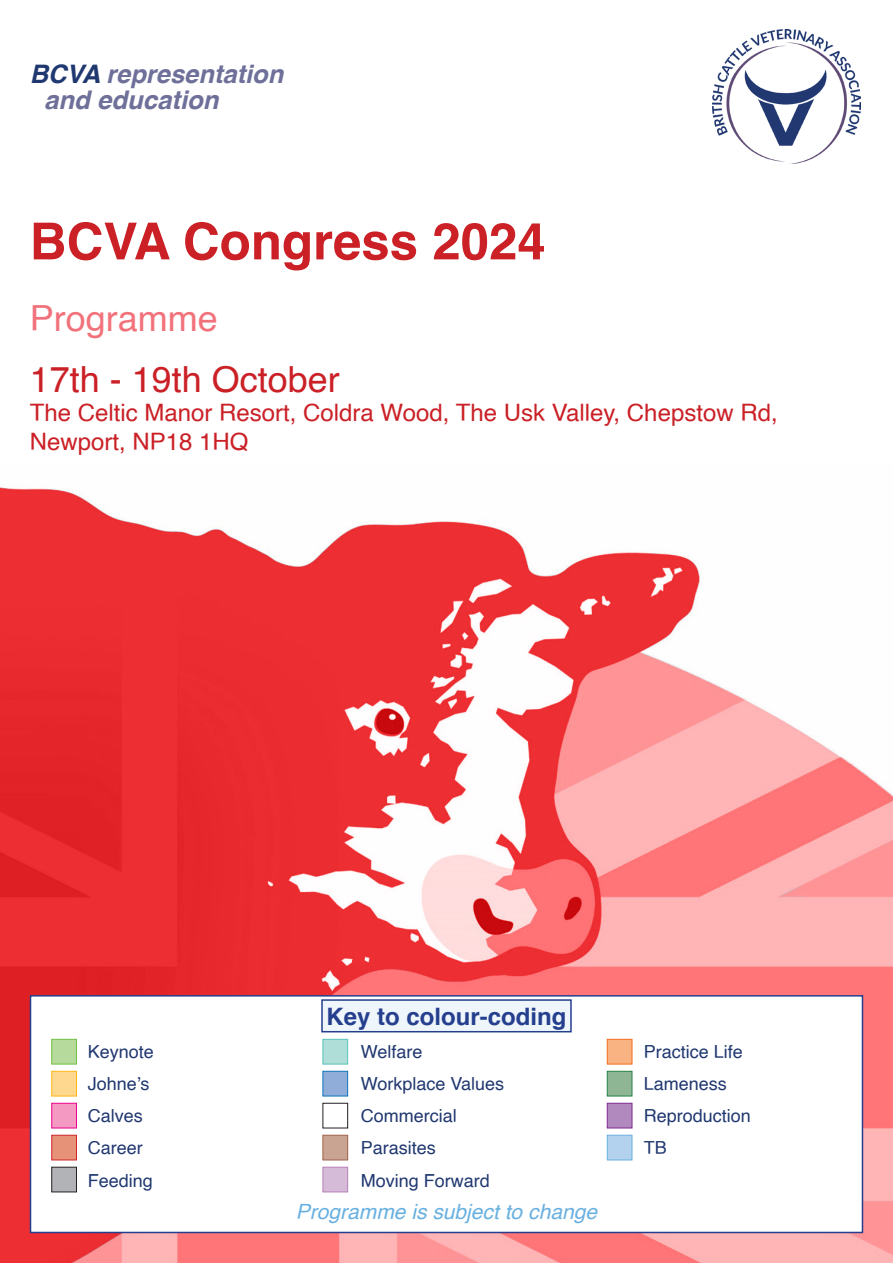
<style>
.page{position:relative;width:893px;height:1263px;background:#fff}
.page>*{position:absolute;margin:0;border:0;box-sizing:border-box;transform-origin:0 0}
.t1{font:700 51px "Helvetica";color:#ca2026}
.t2{font:36px "Helvetica";color:#ca2026}
.t3{font:36px "Helvetica";color:#f2727b}
.t4{font:italic 700 25.8px "Helvetica";color:#6e7099}
.t5{font:italic 700 25.5px "Helvetica";color:#6e7099}
.t6{font:24px/28.8px "Helvetica";color:#ca2026}
.Basic_Body_Text__Ful{font:700 24px "Helvetica";color:#253f8e}
.Basic_Body_Text__Ful-2{font:italic 21px "Helvetica";color:#68b0e1}
.Basic_Body_Text{font:18px "Helvetica";color:#203870}
.s1{color:#203870}
</style>
<div class="page">
<img style="left:0;top:487px;width:893px;height:776px">
<img style="left:712px;top:30px;width:148px;height:133px">
<div style="left:30px;top:995px;width:833px;height:238px;background:#fff;border:2px solid #253f8e"></div>
<div style="left:322px;top:1000px;width:249px;height:32px;background:#eef5fb"></div>
<div style="left:321px;top:999px;width:251px;height:33px;border:2px solid #253f8e"></div>
<div style="left:607px;top:1103px;width:25px;height:25px;background:#b289be;border:1px solid #802990"></div>
<div style="left:322px;top:1039px;width:26px;height:25px;background:#afded9;border:1px solid #5bc3b9"></div>
<div style="left:322px;top:1103px;width:26px;height:25px;border:1px solid #231f20"></div>
<div style="left:322px;top:1071px;width:26px;height:25px;background:#90acd8;border:1px solid #1074bc"></div>
<div style="left:51px;top:1039px;width:26px;height:25px;background:#b6da9b;border:1px solid #71bf44"></div>
<div style="left:51px;top:1103px;width:26px;height:25px;background:#f499c2;border:1px solid #ed028c"></div>
<div style="left:51px;top:1071px;width:26px;height:25px;background:#fed88f;border:1px solid #fcb814"></div>
<div style="left:607px;top:1135px;width:25px;height:25px;background:#b3d2ee;border:1px solid #68b0e1"></div>
<div style="left:322px;top:1135px;width:26px;height:25px;background:#caa492;border:1px solid #9e614a"></div>
<div style="left:51px;top:1135px;width:26px;height:25px;background:#e59279;border:1px solid #d1232a"></div>
<div style="left:607px;top:1071px;width:25px;height:25px;background:#8eb594;border:1px solid #268049"></div>
<div style="left:51px;top:1167px;width:26px;height:25px;background:#b2b3b7;border:1px solid #231f20"></div>
<div style="left:322px;top:1167px;width:26px;height:25px;background:#d6bbd9;border:1px solid #b881b8"></div>
<div style="left:607px;top:1039px;width:25px;height:25px;background:#f9b281;border:1px solid #f36e21"></div>
<p class="t5" style="left:30px;top:53px;width:255px"><span class="s1">BCVA</span> representation</p>
<p class="t4" style="left:44px;top:79px;width:176px">and education</p>
<p class="t1" style="left:30px;top:200px;width:517px">BCVA Congress 2024</p>
<p class="t3" style="left:30px;top:291px;width:190px">Programme</p>
<p class="t2" style="left:30px;top:352px;width:312px">17th - 19th October</p>
<p class="t6" style="left:30px;top:399px;width:749px">The Celtic Manor Resort, Coldra Wood, The Usk Valley, Chepstow Rd,<br>Newport, NP18 1HQ</p>
<p class="Basic_Body_Text__Ful" style="left:326px;top:997px;width:242px">Key to colour-coding</p>
<p class="Basic_Body_Text" style="left:88px;top:1038px;width:68px">Keynote</p>
<p class="Basic_Body_Text" style="left:361px;top:1038px;width:63px">Welfare</p>
<p class="Basic_Body_Text" style="left:644px;top:1038px;width:101px">Practice Life</p>
<p class="Basic_Body_Text" style="left:88px;top:1070px;width:63px">Johne’s</p>
<p class="Basic_Body_Text" style="left:361px;top:1070px;width:145px">Workplace Values</p>
<p class="Basic_Body_Text" style="left:644px;top:1070px;width:85px">Lameness</p>
<p class="Basic_Body_Text" style="left:88px;top:1102px;width:57px">Calves</p>
<p class="Basic_Body_Text" style="left:361px;top:1102px;width:97px">Commercial</p>
<p class="Basic_Body_Text" style="left:644px;top:1102px;width:109px">Reproduction</p>
<p class="Basic_Body_Text" style="left:88px;top:1134px;width:57px">Career</p>
<p class="Basic_Body_Text" style="left:361px;top:1134px;width:77px">Parasites</p>
<p class="Basic_Body_Text" style="left:644px;top:1134px;width:25px">TB</p>
<p class="Basic_Body_Text" style="left:88px;top:1167px;width:67px">Feeding</p>
<p class="Basic_Body_Text" style="left:361px;top:1167px;width:131px">Moving Forward</p>
<p class="Basic_Body_Text__Ful-2" style="left:296px;top:1195px;width:303px">Programme is subject to change</p>
</div>
